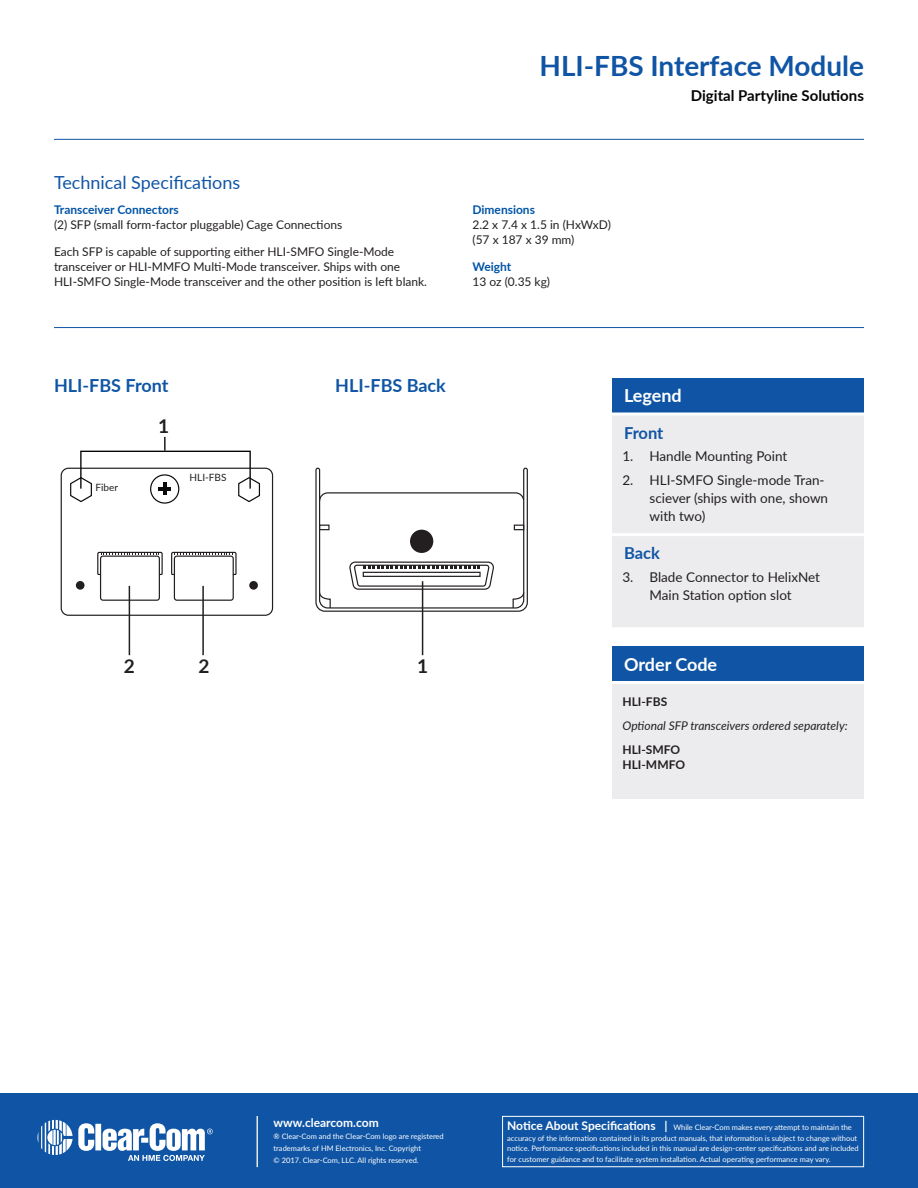
<style>
.page{position:relative;width:918px;height:1188px;background:#fff}
.page>*{position:absolute;margin:0;border:0;box-sizing:border-box;transform-origin:0 0}
.t1{font:700 27.9px "Lato";color:#1055a5}
.Tech_Specs_Copy{font:700 19.05px "Lato";color:#231f20}
.t2{font:18px "Lato";color:#1055a5}
.t3{font:700 18px "Lato";color:#1055a5}
.t4{font:700 18px "Lato";color:#fff}
.t5{font:700 16.5px "Lato";letter-spacing:-.005em;color:#1055a5}
.t6{font:700 15px "Lato";color:#040503}
.t7{font:13.5px/18px "Lato";color:#231f20}
.Tech_Specs_Copy-2{font:12px/15px "Lato";color:#231f20}
.Tech_Specs_Copy-3{font:italic 12px "Lato";color:#231f20}
.Tech_Specs_Copy-4{font:700 12px/15px "Lato";color:#231f20}
.t8{font:700 12px "Lato";color:#fff}
.t9{font:10.05px "Lato";color:#231f20}
.t10{font:7.5px/10.5px "Lato";color:#fff}
.s1{font-weight:700;color:#0154a6}
.s2{font-weight:700;font-size:12px}
</style>
<div class="page">
<div style="left:0;top:1094px;width:918px;height:94px;background:#1055a5"></div>
<svg style="left:37px;top:1120px;width:176px;height:41px"></svg>
<div style="left:502px;top:1116px;width:362px;height:51px;border:1px solid #fff"></div>
<hr style="left:256px;top:1116px;width:2px;height:51px;background:#e6e7e9">
<div style="left:150px;top:474px;width:29px;height:30px;border:1px solid #0a0c0b;border-radius:50%"></div>
<svg style="left:163px;top:483px;width:3px;height:12px"></svg>
<hr style="left:159px;top:487px;width:12px;height:4px;background:#0a0c0b">
<svg style="left:70px;top:477px;width:22px;height:26px"></svg>
<svg style="left:238px;top:477px;width:22px;height:26px"></svg>
<div style="left:61px;top:468px;width:212px;height:148px;border:1px solid #231f20;border-radius:7px"></div>
<svg style="left:315px;top:467px;width:213px;height:145px"></svg>
<div style="left:514px;top:525px;width:10px;height:5px;border:1px solid #231f20"></div>
<div style="left:76px;top:581px;width:9px;height:9px;background:#231f20;border-radius:50%"></div>
<div style="left:249px;top:581px;width:9px;height:9px;background:#231f20;border-radius:50%"></div>
<div style="left:100px;top:556px;width:60px;height:45px;border:1px solid #231f20;border-radius:2px"></div>
<svg style="left:97px;top:551px;width:66px;height:25px"></svg>
<div style="left:174px;top:556px;width:60px;height:45px;border:1px solid #231f20;border-radius:2px"></div>
<svg style="left:171px;top:551px;width:66px;height:25px"></svg>
<div style="left:80px;top:451px;width:171px;height:38px;border:1px solid #040503"></div>
<svg style="left:164px;top:437px;width:2px;height:14px"></svg>
<hr style="left:54px;top:327px;width:810px;height:1px;background:#1055a5">
<hr style="left:54px;top:139px;width:810px;height:1px;background:#1055a5">
<hr style="left:129px;top:586px;width:1px;height:69px;background:#231f20">
<hr style="left:202px;top:586px;width:2px;height:69px;background:#231f20">
<hr style="left:422px;top:581px;width:1px;height:74px;background:#231f20">
<div style="left:612px;top:378px;width:252px;height:36px;background:#1055a5"></div>
<div style="left:612px;top:416px;width:252px;height:211px;background:#ececee"></div>
<hr style="left:612px;top:533px;width:252px;height:3px;background:#fff">
<svg style="left:612px;top:412px;width:252px;height:2px"></svg>
<div style="left:612px;top:646px;width:252px;height:36px;background:#1055a5"></div>
<div style="left:612px;top:682px;width:252px;height:117px;background:#ececee"></div>
<hr style="left:612px;top:681px;width:252px;height:3px;background:#fff">
<p class="t2" style="left:54px;top:170px;width:188px">Technical Specifications</p>
<p class="Tech_Specs_Copy-2" style="left:54px;top:202px;width:290px"><span class="s1">Transceiver Connectors<br></span>(2) SFP (small form-factor pluggable) Cage Connections</p>
<p class="Tech_Specs_Copy-2" style="left:54px;top:244px;width:375px">Each SFP is capable of supporting either HLI-SMFO Single-Mode transceiver or HLI-MMFO Multi-Mode transceiver. Ships with one<br>HLI-SMFO Single-Mode transceiver and the other position is left blank.</p>
<h1 class="t1" style="left:540px;top:46px;width:326px">HLI-FBS Interface Module</h1>
<h3 class="t6" style="left:691px;top:85px;width:175px">Digital Partyline Solutions</h3>
<p class="Tech_Specs_Copy-2" style="left:472px;top:202px;width:140px"><span class="s1">Dimensions<br></span>2.2 x 7.4 x 1.5 in (HxWxD) (57 x 187 x 39 mm)</p>
<p class="Tech_Specs_Copy-2" style="left:472px;top:259px;width:79px"><span class="s1">Weight<br></span>13 oz (0.35 kg)</p>
<p class="t3" style="left:54px;top:373px;width:116px">HLI-FBS Front</p>
<p class="t3" style="left:335px;top:373px;width:112px">HLI-FBS Back</p>
<p class="t9" style="left:95px;top:480px;width:24px">Fiber</p>
<p class="Tech_Specs_Copy" style="left:158px;top:412px;width:13px">1</p>
<p class="t9" style="left:190px;top:470px;width:38px">HLI-FBS</p>
<p class="Tech_Specs_Copy" style="left:124px;top:653px;width:13px">2</p>
<p class="Tech_Specs_Copy" style="left:198px;top:653px;width:13px">2</p>
<p class="Tech_Specs_Copy" style="left:417px;top:653px;width:13px">1</p>
<p class="t4" style="left:624px;top:383px;width:59px">Legend</p>
<p class="t5" style="left:624px;top:421px;width:41px">Front</p>
<p class="t7" style="left:622px;top:447px;width:166px">1. Handle Mounting Point</p>
<p class="t7" style="left:650px;top:471px;width:180px;text-indent:-27px">2. HLI-SMFO Single-mode Tran&shy;sciever (ships with one, shown with two)</p>
<p class="t5" style="left:624px;top:541px;width:37px">Back</p>
<p class="t7" style="left:622px;top:567px;width:199px;text-align:center">3. Blade Connector to HelixNet<br>Main Station option slot</p>
<p class="t4" style="left:624px;top:651px;width:95px">Order Code</p>
<p class="Tech_Specs_Copy-4" style="left:622px;top:693px;width:46px">HLI-FBS</p>
<p class="Tech_Specs_Copy-3" style="left:622px;top:717px;width:227px">Optional SFP transceivers ordered separately:</p>
<p class="Tech_Specs_Copy-4" style="left:622px;top:741px;width:64px">HLI-SMFO<br>HLI-MMFO</p>
<p class="t8" style="left:274px;top:1114px;width:107px">www.clearcom.com</p>
<p class="t10" style="left:274px;top:1130px;width:172px;line-height:12px">® Clear-Com and the Clear-Com logo are registered trademarks of HM Electronics, Inc. Copyright</p>
<p class="t10" style="left:274px;top:1155px;width:147px">© 2017. Clear-Com, LLC. All rights reserved.</p>
<p class="t10" style="left:507px;top:1122px;width:353px"><span class="s2">Notice About Specifications |</span> While Clear-Com makes every attempt to maintain the accuracy of the information contained in its product manuals, that information is subject to change without notice. Performance specifications included in this manual are design-center specifications and are included for customer guidance and to facilitate system installation. Actual operating performance may vary.</p>
</div>
